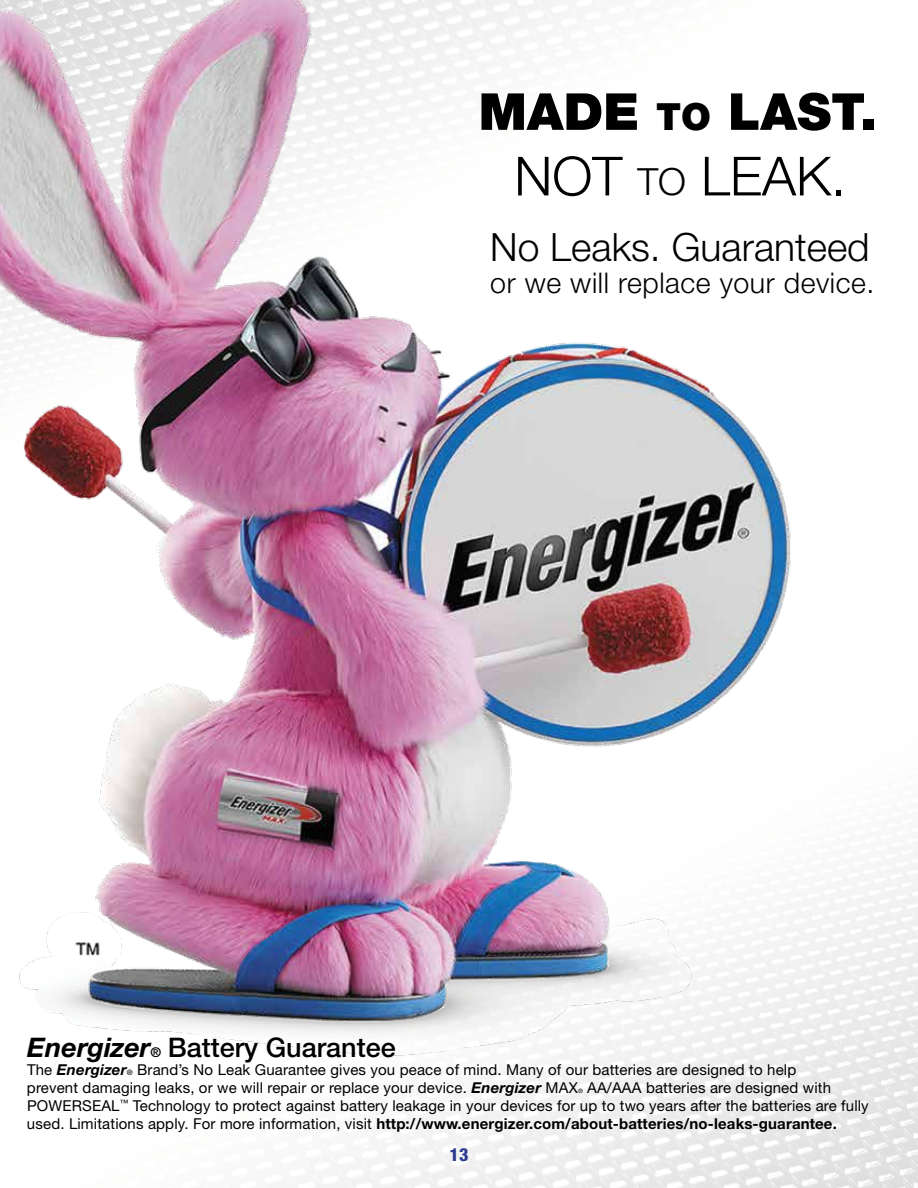
<style>
.page{position:relative;width:918px;height:1188px;background:#fff}
.page>*{position:absolute;margin:0;border:0;box-sizing:border-box;transform-origin:0 0}
.t1{font:300 54px "Helvetica Neue LT Std";color:#000}
.t2{font:900 51px "Helvetica Neue LT Std";color:#000}
.t3{font:300 39px "Helvetica Neue LT Std";color:#000}
.t4{font:300 28.5px "Helvetica Neue LT Std";letter-spacing:.02em;color:#000}
.t5{font:500 27px "Helvetica Neue LT Std";color:#000}
.t6{font:800 condensed 18px "Helvetica Neue LT Std";color:#283b8e}
.t7{font:15px/18px "Helvetica Neue LT Std";letter-spacing:.01em;color:#000}
.t8{font:6px "Helvetica Neue LT Std";color:#000}
.s1{font-size:37.5px}
.s2{font-weight:700;font-style:italic}
.s3{font-stretch:condensed;font-size:13.5px}
.s4{font-weight:500;font-size:7.5px}
.s5{font-weight:700}
</style>
<div class="page">
<img style="left:296px;top:855px;width:622px;height:333px">
<img style="left:0;top:0;width:866px;height:1063px">
<h2 class="t2" style="left:479px;top:81px;width:399px">MADE <span class="s1">TO</span> LAST.</h2>
<h1 class="t1" style="left:514px;top:143px;width:333px">NOT <span class="s1">TO</span> LEAK.</h1>
<h3 class="t3" style="left:490px;top:224px;width:381px">No Leaks. Guaranteed</h3>
<h3 class="t4" style="left:490px;top:265px;width:386px">or we will replace your device.</h3>
<h3 class="t5" style="left:27px;top:1032px;width:370px"><span class="s2">Energizer</span><span class="s3">®</span> Battery Guarantee</h3>
<p class="t7" style="left:27px;top:1061px;width:771px">The <span class="s2">Energizer</span><span class="s4">®</span> Brand’s No Leak Guarantee gives you peace of mind. Many of our batteries are designed to help prevent damaging leaks, or we will repair or replace your device. <span class="s2">Energizer</span> MAX</p>
<p class="t7" style="left:27px;top:1079px;width:843px;text-indent:560px">AA/AAA batteries are designed with<br>POWERSEAL<sup>™</sup> Technology to protect against battery leakage in your devices for up to two years after the batteries are fully used. Limitations apply. For more information, visit <span class="s5">http://www.energizer.com/about-batteries/no-leaks-guarantee.</span></p>
<p class="t8" style="left:578px;top:1088px;width:6px">®</p>
<p class="t6" style="left:450px;top:1143px;width:20px">13</p>
</div>
